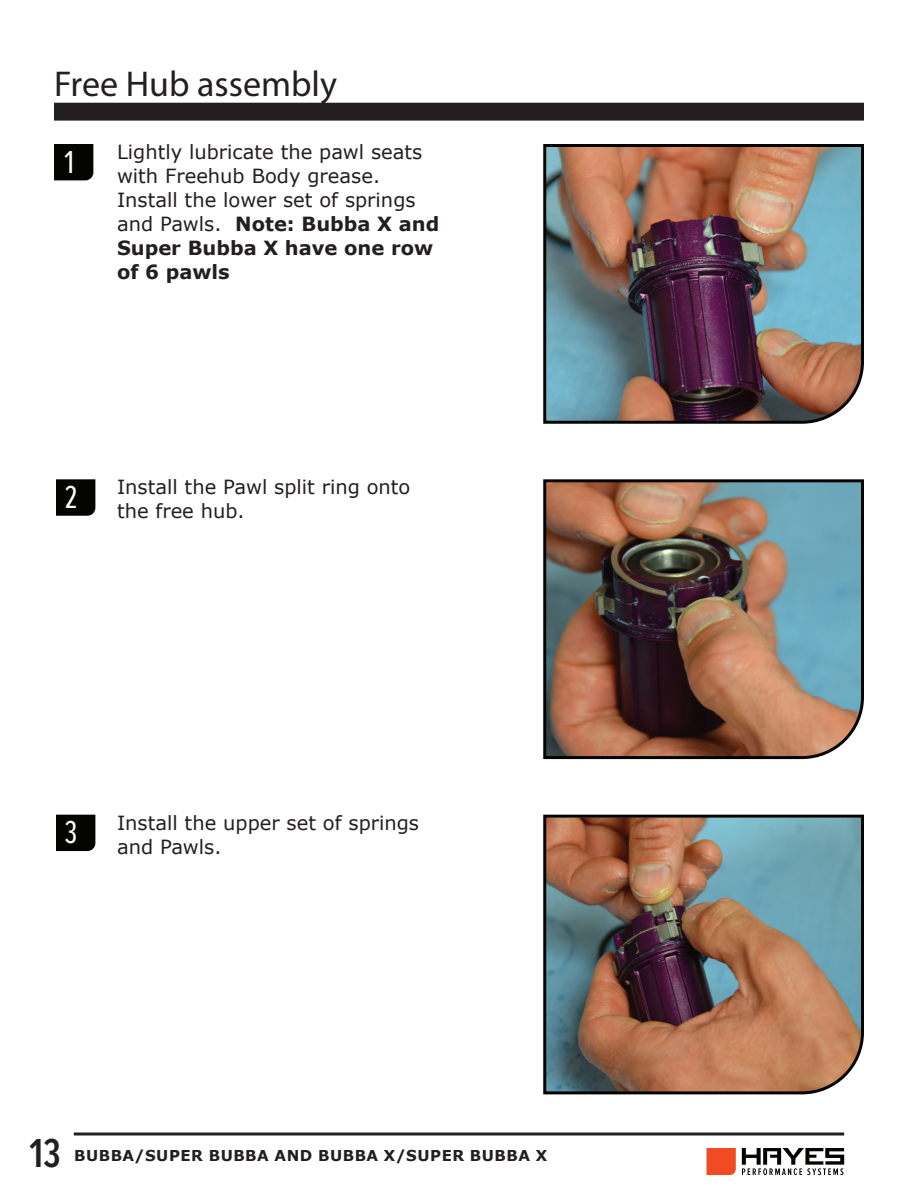
<style>
.page{position:relative;width:918px;height:1188px;background:#fff}
.page>*{position:absolute;margin:0;border:0;box-sizing:border-box;transform-origin:0 0}
.t1{font:600 42px "Proxima Nova Ex Cn";color:#231f20}
.t2{font:36px "Myriad Pro";color:#231f20}
.t3{font:33px "Proxima Nova Ex Cn";color:#fff}
.t4{font:19.5px/24px "Verdana";color:#231f20}
.t5{font:700 15px "Verdana";letter-spacing:.035em;color:#231f20}
.s1{font-weight:700}
</style>
<div class="page">
<svg style="left:74px;top:1132px;width:770px;height:4px;background:#595657"></svg>
<svg style="left:707px;top:1148px;width:29px;height:27px"></svg>
<svg style="left:742px;top:1148px;width:102px;height:27px"></svg>
<div style="left:55px;top:103px;width:808px;height:17px;background:#231f20"></div>
<div style="left:54px;top:103px;width:810px;height:18px;border:2px solid #231f20"></div>
<svg style="left:54px;top:144px;width:39px;height:36px"></svg>
<img style="left:543px;top:144px;width:321px;height:280px">
<img style="left:543px;top:479px;width:321px;height:281px">
<img style="left:543px;top:814px;width:321px;height:281px">
<svg style="left:56px;top:479px;width:39px;height:37px"></svg>
<svg style="left:56px;top:815px;width:39px;height:36px"></svg>
<h2 class="t2" style="left:54px;top:62px;width:284px">Free Hub assembly</h2>
<h3 class="t3" style="left:64px;top:143px;width:11px">1</h3>
<p class="t4" style="left:117px;top:140px;width:324px">Lightly lubricate the pawl seats with Freehub Body grease.<br>Install the lower set of springs and Pawls. <span class="s1">Note: Bubba X and<br>Super Bubba X have one row of 6 pawls</span></p>
<h3 class="t3" style="left:64px;top:479px;width:14px">2</h3>
<p class="t4" style="left:117px;top:475px;width:295px">Install the Pawl split ring onto the free hub.</p>
<h3 class="t3" style="left:64px;top:814px;width:14px">3</h3>
<p class="t4" style="left:117px;top:810px;width:304px">Install the upper set of springs and Pawls.</p>
<h1 class="t1" style="left:29px;top:1130px;width:33px">13</h1>
<p class="t5" style="left:74px;top:1145px;width:475px">BUBBA/SUPER BUBBA AND BUBBA X/SUPER BUBBA X</p>
</div>
